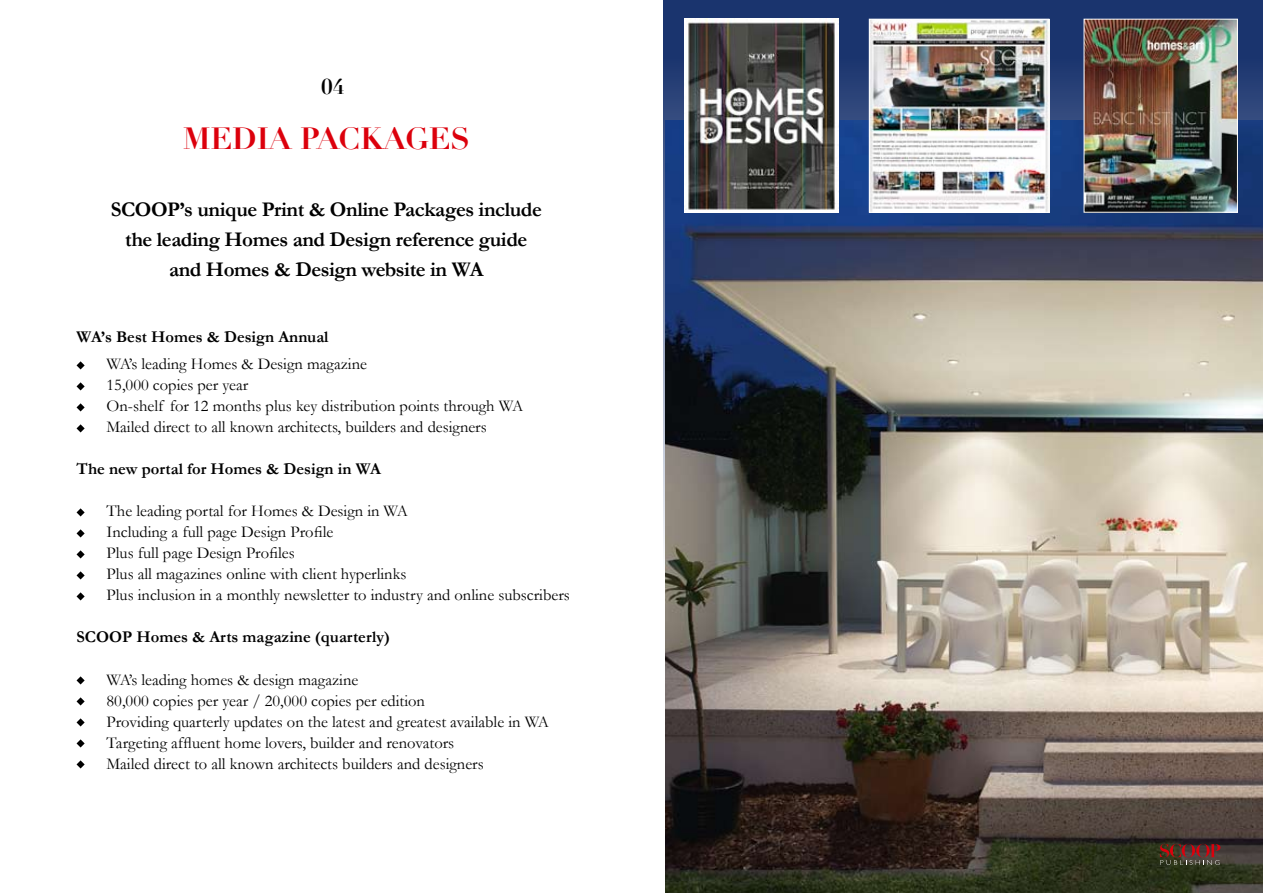
<style>
.page{position:relative;width:1263px;height:893px;background:#fff}
.page>*{position:absolute;margin:0;border:0;box-sizing:border-box;transform-origin:0 0}
.t1{font:700 30px "Didot";color:#dc000c}
.t2{font:700 21px/30px "Garamond";letter-spacing:-.02em;color:#000;text-align:center}
.t3{font:700 21px "Didot";color:#000}
.t4{font:16.5px/21px "Garamond";color:#000}
.t5{font:700 16.5px "Garamond";color:#000}
</style>
<div class="page">
<svg style="left:663px;top:0;width:600px;height:551px;background:#284077"></svg>
<img style="left:665px;top:120px;width:598px;height:773px">
<svg style="left:77px;top:361px;width:8px;height:8px"></svg>
<svg style="left:77px;top:382px;width:8px;height:8px"></svg>
<svg style="left:77px;top:403px;width:8px;height:8px"></svg>
<svg style="left:77px;top:424px;width:8px;height:8px"></svg>
<svg style="left:77px;top:508px;width:8px;height:8px"></svg>
<svg style="left:77px;top:529px;width:8px;height:8px"></svg>
<svg style="left:77px;top:550px;width:8px;height:8px"></svg>
<svg style="left:77px;top:571px;width:8px;height:8px"></svg>
<svg style="left:77px;top:592px;width:8px;height:8px"></svg>
<svg style="left:77px;top:676px;width:8px;height:8px"></svg>
<svg style="left:77px;top:697px;width:8px;height:8px"></svg>
<svg style="left:77px;top:718px;width:8px;height:8px"></svg>
<svg style="left:77px;top:739px;width:8px;height:8px"></svg>
<svg style="left:77px;top:760px;width:8px;height:8px"></svg>
<img style="left:685px;top:19px;width:153px;height:193px">
<img style="left:1086px;top:21px;width:150px;height:190px">
<div style="left:1084px;top:19px;width:154px;height:194px;border:1px solid #fff"></div>
<img style="left:871px;top:21px;width:176px;height:190px">
<div style="left:869px;top:19px;width:180px;height:194px;border:1px solid #fff"></div>
<svg style="left:1160px;top:844px;width:60px;height:21px"></svg>
<p class="t3" style="left:321px;top:73px;width:25px">04</p>
<h1 class="t1" style="left:183px;top:120px;width:289px">MEDIA PACKAGES</h1>
<p class="t2" style="left:111px;top:194px;width:433px">Scoop’s unique Print &amp; Online Packages include the leading Homes and Design reference guide and Homes &amp; Design website in WA</p>
<p class="t5" style="left:77px;top:327px;width:254px">WA’s Best Homes &amp; Design Annual</p>
<p class="t4" style="left:107px;top:354px;width:262px">WA’s leading Homes &amp; Design magazine</p>
<p class="t4" style="left:107px;top:375px;width:143px">15,000 copies per year</p>
<p class="t4" style="left:85px;top:396px;width:440px">On-shelf for 12 months plus key distribution points through WA</p>
<p class="t4" style="left:107px;top:417px;width:382px">Mailed direct to all known architects, builders and designers</p>
<p class="t5" style="left:77px;top:459px;width:306px">The new portal for Homes &amp; Design in WA</p>
<p class="t4" style="left:107px;top:501px;width:465px">The leading portal for Homes &amp; Design in WA<br>Including a full page Design Profile<br>Plus full page Design Profiles<br>Plus all magazines online with client hyperlinks<br>Plus inclusion in a monthly newsletter to industry and online subscribers</p>
<p class="t5" style="left:77px;top:627px;width:21px">SCOOP</p>
<p class="t5" style="left:137px;top:627px;width:255px">Homes &amp; Arts magazine (quarterly)</p>
<p class="t4" style="left:107px;top:669px;width:444px">WA’s leading homes &amp; design magazine<br>80,000 copies per year / 20,000 copies per edition<br>Providing quarterly updates on the latest and greatest available in WA Targeting affluent home lovers, builder and renovators<br>Mailed direct to all known architects builders and designers</p>
</div>
